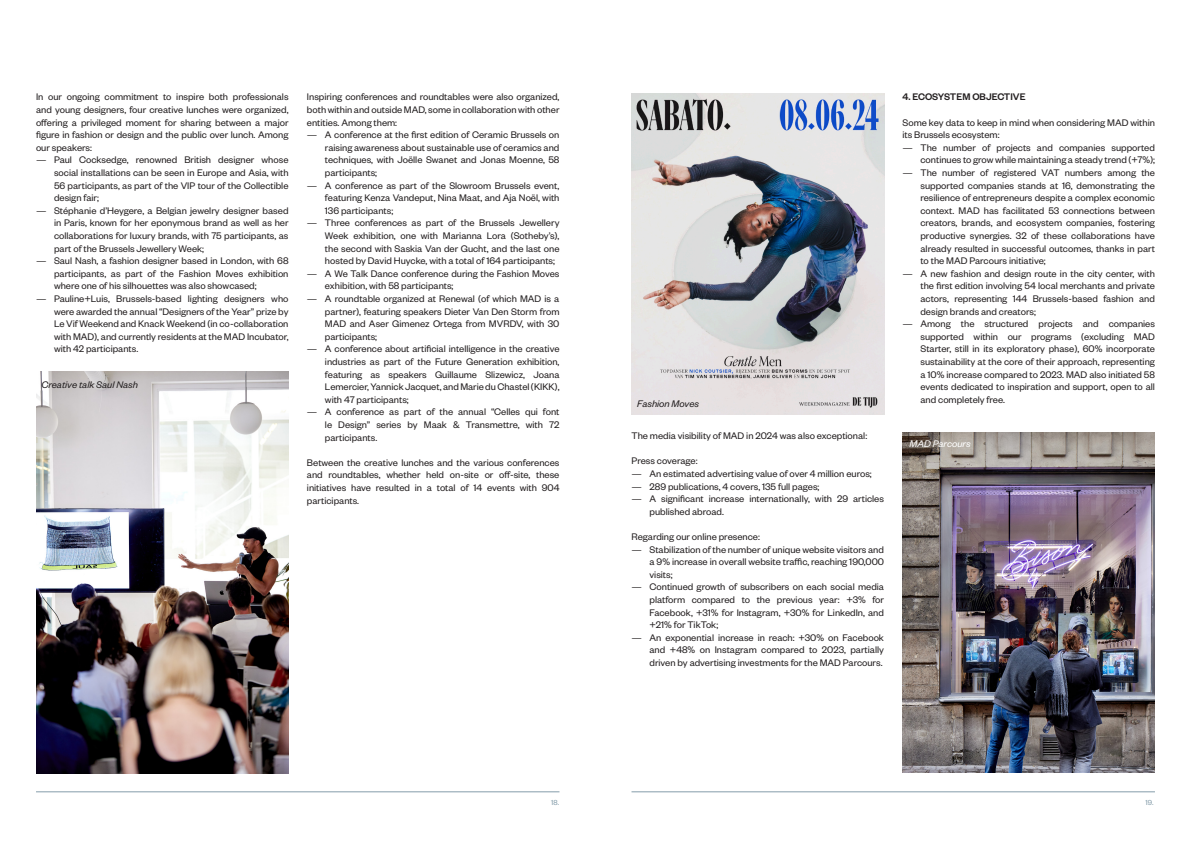
<style>
.page{position:relative;width:1191px;height:842px;background:#fff}
.page>*{position:absolute;margin:0;border:0;box-sizing:border-box;transform-origin:0 0}
.t1{font:10.5px/12.6px "Founders Grotesk";color:#231f20;text-align:justify}
.t2{font:italic 10.5px "Founders Grotesk";color:#231f20}
.t3{font:500 10.5px "Founders Grotesk";color:#231f20}
.t4{font:italic 10.5px "Founders Grotesk";color:#fff}
.t5{font:8px "Founders Grotesk";color:#859daa}
</style>
<div class="page">
<hr style="left:36px;top:792px;width:523px;height:1px;background:#859daa">
<hr style="left:631px;top:792px;width:524px;height:1px;background:#859daa">
<img style="left:36px;top:372px;width:252px;height:401px">
<img style="left:631px;top:94px;width:253px;height:320px">
<img style="left:902px;top:433px;width:253px;height:340px">
<p class="t1" style="left:36px;top:90px;width:254px">In our ongoing commitment to inspire both professionals and young designers, four creative lunches were organized, offering a privileged moment for sharing between a major figure in fashion or design and the public over lunch. Among our speakers:</p>
<p class="t1" style="left:54px;top:153px;width:236px;text-indent:-18px">— Paul Cocksedge, renowned British designer whose social installations can be seen in Europe and Asia, with 56 participants, as part of the VIP tour of the Collectible design fair;</p>
<p class="t1" style="left:54px;top:204px;width:236px;text-indent:-18px">— Stéphanie d’Heygere, a Belgian jewelry designer based in Paris, known for her eponymous brand as well as her collaborations for luxury brands, with 75 participants, as part of the Brussels Jewellery Week;</p>
<p class="t1" style="left:54px;top:254px;width:236px;text-indent:-18px">— Saul Nash, a fashion designer based in London, with 68 participants, as part of the Fashion Moves exhibition where one of his silhouettes was also showcased;</p>
<p class="t1" style="left:54px;top:292px;width:236px;text-indent:-18px">— Pauline+Luis, Brussels-based lighting designers who were awarded the annual “Designers of the Year” prize by Le Vif Weekend and Knack Weekend (in co-collaboration with MAD), and currently residents at the MAD Incubator, with 42 participants.</p>
<p class="t2" style="left:41px;top:378px;width:98px">Creative talk Saul Nash</p>
<p class="t1" style="left:307px;top:90px;width:254px">Inspiring conferences and roundtables were also organized, both within and outside MAD, some in collaboration with other entities. Among them:</p>
<p class="t1" style="left:325px;top:128px;width:236px;text-indent:-18px">— A conference at the first edition of Ceramic Brussels on raising awareness about sustainable use of ceramics and techniques, with Joëlle Swanet and Jonas Moenne, 58 participants;</p>
<p class="t1" style="left:325px;top:178px;width:236px;text-indent:-18px">— A conference as part of the Slowroom Brussels event, featuring Kenza Vandeput, Nina Maat, and Aja Noël, with 136 participants;</p>
<p class="t1" style="left:325px;top:216px;width:236px;text-indent:-18px">— Three conferences as part of the Brussels Jewellery Week exhibition, one with Marianna Lora (Sotheby’s), the second with Saskia Van der Gucht, and the last one hosted by David Huycke, with a total of 164 participants;</p>
<p class="t1" style="left:325px;top:267px;width:236px;text-indent:-18px">— A We Talk Dance conference during the Fashion Moves exhibition, with 58 participants;</p>
<p class="t1" style="left:325px;top:292px;width:236px;text-indent:-18px">— A roundtable organized at Renewal (of which MAD is a partner), featuring speakers Dieter Van Den Storm from MAD and Aser Gimenez Ortega from MVRDV, with 30 participants;</p>
<p class="t1" style="left:325px;top:342px;width:236px;text-indent:-18px">— A conference about artificial intelligence in the creative industries as part of the Future Generation exhibition, featuring as speakers Guillaume Slizewicz, Joana Lemercier, Yannick Jacquet, and Marie du Chastel (KIKK), with 47 participants;</p>
<p class="t1" style="left:325px;top:405px;width:236px;text-indent:-18px">— A conference as part of the annual “Celles qui font le Design” series by Maak &amp; Transmettre, with 72 participants.</p>
<p class="t1" style="left:307px;top:456px;width:254px">Between the creative lunches and the various conferences and roundtables, whether held on-site or off-site, these initiatives have resulted in a total of 14 events with 904 participants.</p>
<p class="t2" style="left:637px;top:397px;width:63px">Fashion Moves</p>
<p class="t1" style="left:631px;top:429px;width:237px">The media visibility of MAD in 2024 was also exceptional:</p>
<p class="t1" style="left:631px;top:454px;width:68px">Press coverage:</p>
<p class="t1" style="left:631px;top:467px;width:242px">— An estimated advertising value of over 4 million euros;</p>
<p class="t1" style="left:631px;top:479px;width:189px">— 289 publications, 4 covers, 135 full pages;</p>
<p class="t1" style="left:649px;top:492px;width:236px;text-indent:-18px">— A significant increase internationally, with 29 articles published abroad.</p>
<p class="t1" style="left:631px;top:530px;width:130px">Regarding our online presence:</p>
<p class="t1" style="left:649px;top:542px;width:236px;text-indent:-18px">— Stabilization of the number of unique website visitors and a 9% increase in overall website traffic, reaching 190,000 visits;</p>
<p class="t1" style="left:649px;top:580px;width:236px;text-indent:-18px">— Continued growth of subscribers on each social media platform compared to the previous year: +3% for Facebook, +31% for Instagram, +30% for LinkedIn, and +21% for TikTok;</p>
<p class="t1" style="left:649px;top:631px;width:236px;text-indent:-18px">— An exponential increase in reach: +30% on Facebook and +48% on Instagram compared to 2023, partially driven by advertising investments for the MAD Parcours.</p>
<p class="t3" style="left:902px;top:90px;width:125px">4. ECOSYSTEM OBJECTIVE</p>
<p class="t1" style="left:902px;top:115px;width:254px">Some key data to keep in mind when considering MAD within its Brussels ecosystem:</p>
<p class="t1" style="left:902px;top:141px;width:254px;text-align:right">— The number of projects and companies supported continues to grow while maintaining a steady trend (+7%);</p>
<p class="t1" style="left:920px;top:166px;width:236px;text-indent:-18px">— The number of registered VAT numbers among the supported companies stands at 16, demonstrating the resilience of entrepreneurs despite a complex economic context. MAD has facilitated 53 connections between creators, brands, and ecosystem companies, fostering productive synergies. 32 of these collaborations have already resulted in successful outcomes, thanks in part to the MAD Parcours initiative;</p>
<p class="t1" style="left:920px;top:267px;width:236px;text-indent:-18px">— A new fashion and design route in the city center, with the first edition involving 54 local merchants and private actors, representing 144 Brussels-based fashion and design brands and creators;</p>
<p class="t1" style="left:920px;top:317px;width:236px;text-indent:-18px">— Among the structured projects and companies supported within our programs (excluding MAD Starter, still in its exploratory phase), 60% incorporate sustainability at the core of their approach, representing a 10% increase compared to 2023. MAD also initiated 58 events dedicated to inspiration and support, open to all and completely free.</p>
<p class="t4" style="left:909px;top:438px;width:63px">MAD Parcours</p>
<p class="t5" style="left:551px;top:798px;width:9px">18.</p>
<p class="t5" style="left:1145px;top:798px;width:9px">19.</p>
</div>
